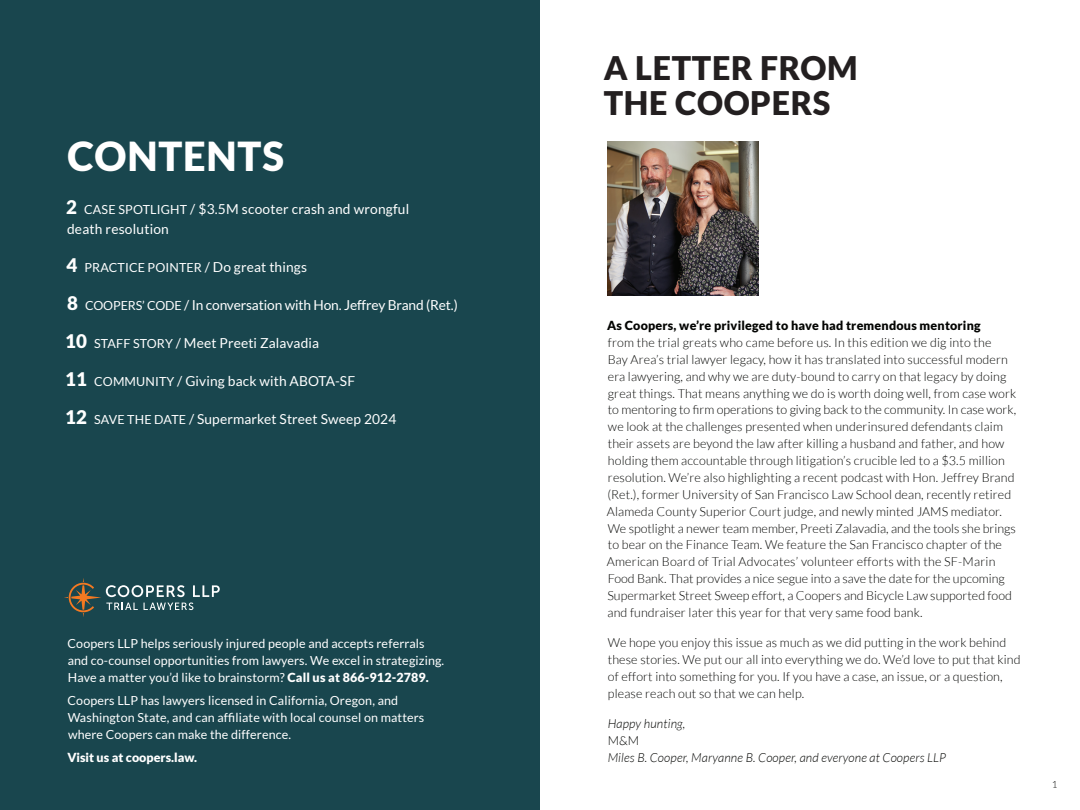
<style>
.page{position:relative;width:1080px;height:810px;background:#fff}
.page>*{position:absolute;margin:0;border:0;box-sizing:border-box;transform-origin:0 0}
.t1{font:900 40px "Lato";letter-spacing:.02em;color:#fff}
.t2{font:900 32.5px/35px "Lato";letter-spacing:.02em;color:#231f20}
.t3{font:13.75px/20px "Lato";letter-spacing:.01em;color:#fff}
.t4{font:13.75px "Lato";letter-spacing:-.01em;color:#fff}
.body{font:300 12.5px/16.9px "Lato";letter-spacing:.01em;color:#040503}
.t5{font:12.5px/16.9px "Lato";letter-spacing:.01em;color:#fff}
.body-2{font:italic 300 12.5px/16.9px "Lato";letter-spacing:.01em;color:#040503}
.t6{font:900 12.5px "Lato";color:#fff}
.t7{font:300 10px "Lato";color:#040503}
.s1{font-weight:900;font-size:18.75px}
.s2{font-size:12.5px}
.s3{font-size:13.75px}
.s4{font-weight:900}
.s5{font-style:normal}
</style>
<div class="page">
<div style="left:0;top:0;width:540px;height:810px;background:#19464e"></div>
<svg style="left:64px;top:578px;width:156px;height:39px"></svg>
<img style="left:608px;top:142px;width:151px;height:153px">
<p class="t1" style="left:68px;top:133px;width:218px">CONTENTS</p>
<p class="t3" style="left:66px;top:199px;width:345px"><span class="s1">2</span> <span class="s2">CASE SPOTLIGHT</span> / $3.5M scooter crash and wrongful death resolution</p>
<p class="t5" style="left:66px;top:259px;width:242px"><span class="s1">4</span> PRACTICE POINTER <span class="s3">/ Do great things</span></p>
<p class="t4" style="left:67px;top:297px;width:392px"><span class="s1">8</span> <span class="s2">COOPERS’ CODE</span> / In conversation with Hon. Jeffrey Brand (Ret.)</p>
<p class="t3" style="left:65px;top:333px;width:256px"><span class="s1">10</span> <span class="s2">STAFF STORY</span> / Meet Preeti Zalavadia</p>
<p class="t3" style="left:65px;top:371px;width:292px"><span class="s1">11</span> <span class="s2">COMMUNITY</span> / Giving back with ABOTA-SF</p>
<p class="t3" style="left:65px;top:409px;width:333px"><span class="s1">12</span> <span class="s2">SAVE THE DATE</span> / Supermarket Street Sweep 2024</p>
<p class="t5" style="left:68px;top:635px;width:378px">Coopers LLP helps seriously injured people and accepts referrals and co-counsel opportunities from lawyers. We excel in strategizing.<br>Have a matter you’d like to brainstorm? <span class="s4">Call us at 866-912-2789.</span></p>
<p class="t5" style="left:68px;top:692px;width:358px">Coopers LLP has lawyers licensed in California, Oregon, and<br>Washington State, and can affiliate with local counsel on matters where Coopers can make the difference.</p>
<p class="t6" style="left:67px;top:750px;width:131px">Visit us at coopers.law.</p>
<p class="t2" style="left:604px;top:50px;width:255px">A LETTER FROM<br>THE COOPERS</p>
<p class="body" style="left:607px;top:317px;width:411px"><span class="s4">As Coopers, we’re privileged to have had tremendous mentoring<br></span>from the trial greats who came before us. In this edition we dig into the<br>Bay Area’s trial lawyer legacy, how it has translated into successful modern era lawyering, and why we are duty-bound to carry on that legacy by doing great things. That means anything we do is worth doing well, from case work to mentoring to firm operations to giving back to the community. In case work, we look at the challenges presented when underinsured defendants claim their assets are beyond the law after killing a husband and father, and how holding them accountable through litigation’s crucible led to a $3.5 million resolution. We’re also highlighting a recent podcast with Hon. Jeffrey Brand (Ret.), former University of San Francisco Law School dean, recently retired Alameda County Superior Court judge, and newly minted JAMS mediator.<br>We spotlight a newer team member, Preeti Zalavadia, and the tools she brings to bear on the Finance Team. We feature the San Francisco chapter of the American Board of Trial Advocates’ volunteer efforts with the SF-Marin Food Bank. That provides a nice segue into a save the date for the upcoming Supermarket Street Sweep effort, a Coopers and Bicycle Law supported food and fundraiser later this year for that very same food bank.</p>
<p class="body" style="left:608px;top:634px;width:415px">We hope you enjoy this issue as much as we did putting in the work behind these stories. We put our all into everything we do. We’d love to put that kind of effort into something for you. If you have a case, an issue, or a question, please reach out so that we can help.</p>
<p class="body-2" style="left:608px;top:716px;width:340px">Happy hunting,<br><span class="s5">M&amp;M<br></span>Miles B. Cooper, Maryanne B. Cooper, and everyone at Coopers LLP</p>
<p class="t7" style="left:1052px;top:779px;width:7px">1</p>
</div>
